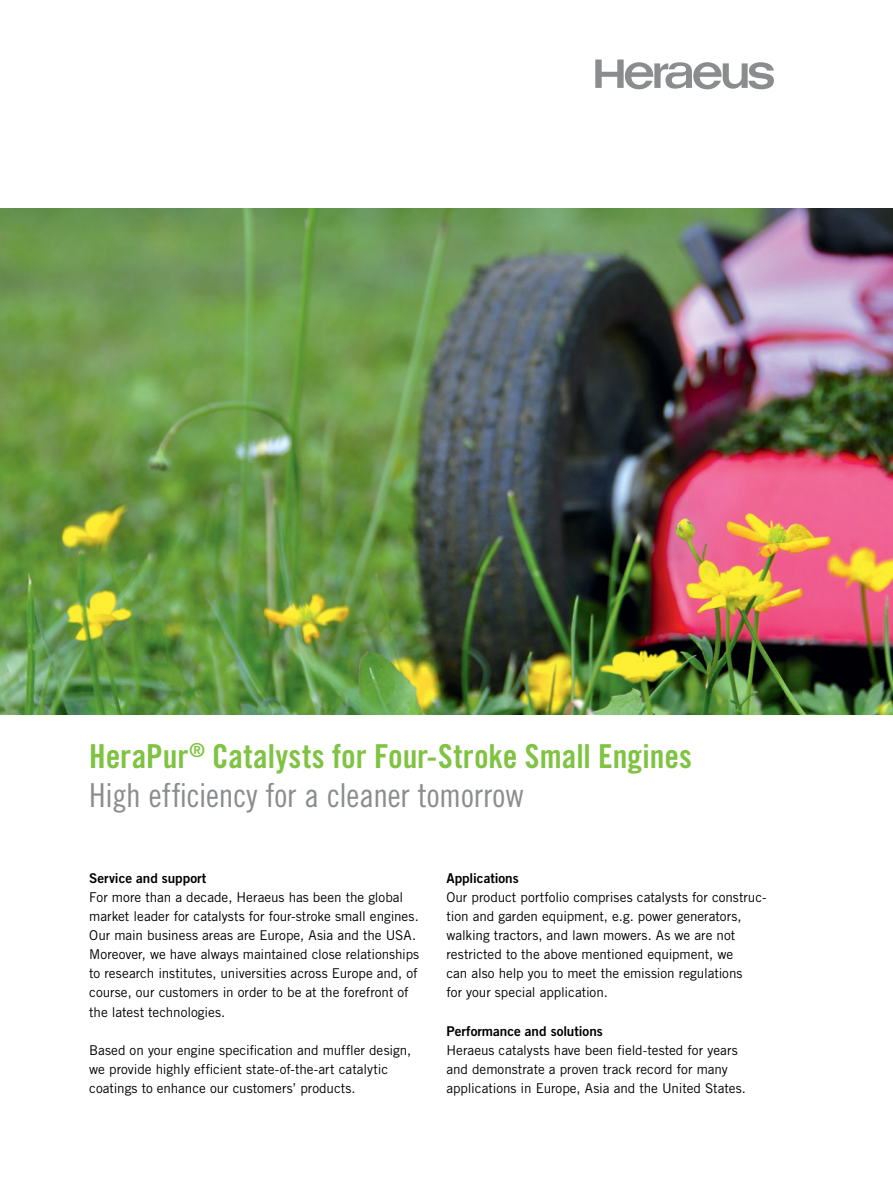
<style>
.page{position:relative;width:893px;height:1191px;background:#fff}
.page>*{position:absolute;margin:0;border:0;box-sizing:border-box;transform-origin:0 0}
.t1{font:33px "Trade Gothic LT Std Bd Cn 20";color:#80c342}
.t2{font:33px "Trade Gothic LT Std Cn 18";letter-spacing:-.005em;color:#8a8c8e}
.t3{font:13.5px/19.2px "Trade Gothic LT Std";letter-spacing:-.005em;color:#000}
.t4{font:13.5px "Trade Gothic LT Std Bd 2";letter-spacing:-.005em;color:#000}
</style>
<div class="page">
<img style="left:0;top:208px;width:893px;height:506px">
<svg style="left:595px;top:60px;width:179px;height:29px"></svg>
<h1 class="t1" style="left:89px;top:736px;width:604px">HeraPur<sup>®</sup> Catalysts for Four-Stroke Small Engines</h1>
<h1 class="t2" style="left:89px;top:775px;width:436px">High efficiency for a cleaner tomorrow</h1>
<p class="t4" style="left:89px;top:869px;width:119px">Service and support</p>
<p class="t3" style="left:89px;top:887px;width:331px">For more than a decade, Heraeus has been the global market leader for catalysts for four-stroke small engines.<br>Our main business areas are Europe, Asia and the USA.<br>Moreover, we have always maintained close relationships to research institutes, universities across Europe and, of course, our customers in order to be at the forefront of the latest technologies.</p>
<p class="t3" style="left:89px;top:1040px;width:323px">Based on your engine specification and muffler design, we provide highly efficient state-of-the-art catalytic coatings to enhance our customers’ products.</p>
<p class="t4" style="left:446px;top:869px;width:74px">Applications</p>
<p class="t3" style="left:446px;top:887px;width:322px">Our product portfolio comprises catalysts for construc&shy;tion and garden equipment, e.g. power generators, walking tractors, and lawn mowers. As we are not restricted to the above mentioned equipment, we<br>can also help you to meet the emission regulations<br>for your special application.</p>
<p class="t4" style="left:446px;top:1022px;width:158px">Performance and solutions</p>
<p class="t3" style="left:446px;top:1040px;width:301px">Heraeus catalysts have been field-tested for years and demonstrate a proven track record for many applications in Europe, Asia and the United States.</p>
</div>
